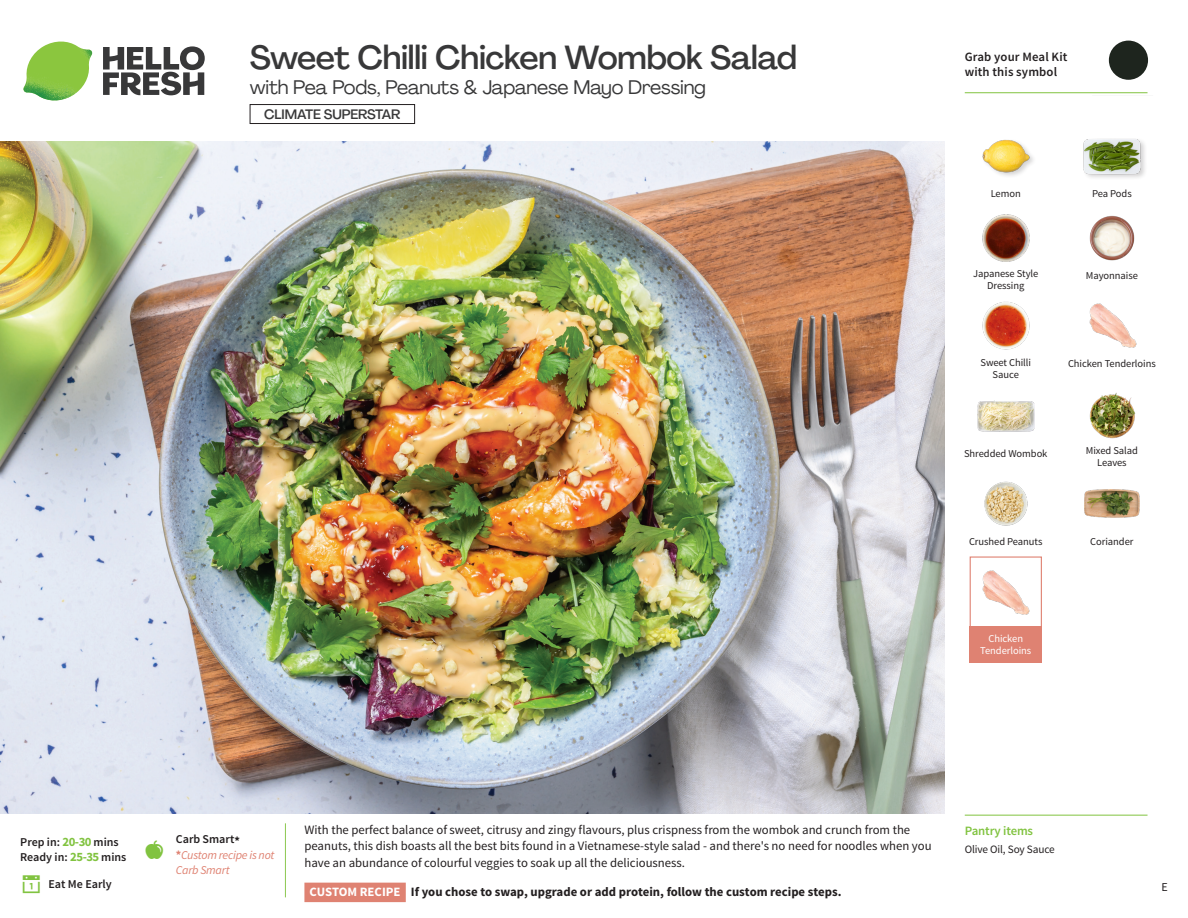
<style>
.page{position:relative;width:1188px;height:918px;background:#fff}
.page>*{position:absolute;margin:0;border:0;box-sizing:border-box;transform-origin:0 0}
._15_Titel_UK{font:500 33px "Agrandir";letter-spacing:-.01em;color:#383839}
._15_Titel_UK-2{font:19.5px "Agrandir";letter-spacing:-.01em;color:#383839}
.t1{font:500 13.5px "Agrandir";letter-spacing:-.01em;color:#383839}
.Step_6_Text_AU{font:12.75px/16.5px "Source Sans Pro";color:#231f20}
.Step_6_Text_AU-2{font:700 12.75px "Source Sans Pro";color:#231f20}
.t2{font:600 12.75px/15px "Source Sans Pro";letter-spacing:.01em;color:#231f20}
._04_Headers_Front{font:600 12.75px "Source Sans Pro";letter-spacing:-.01em;color:#81c340}
._04_Intro{font:600 12px "Source Sans Pro";color:#231f20}
._04_Intro-2{font:italic 12px/14.4px "Source Sans Pro";letter-spacing:-.02em;color:#df8272}
.t3{font:12px "Source Sans Pro";color:#231f20}
._05_Pantry{font:11.25px "Source Sans Pro";letter-spacing:-.01em;color:#231f20}
._18_FRONT_ingredients{font:10.5px/12px "Source Sans Pro";letter-spacing:-.005em;color:#231f20;text-align:center}
._18_FRONT_ingredients-2{font:10.5px/12px "Source Sans Pro";letter-spacing:-.005em;color:#fff;text-align:center}
.s1{font-weight:700;font-size:12.75px;color:#81c340}
.s2{font-weight:700}
.s3{font-weight:700;font-style:normal}
.s4{color:#fff}
</style>
<div class="page">
<svg style="left:103px;top:46px;width:102px;height:49px"></svg>
<img style="left:23px;top:42px;width:69px;height:59px">
<svg style="left:285px;top:823px;width:121px;height:79px"></svg>
<img style="left:0;top:142px;width:945px;height:672px">
<img style="left:1089px;top:303px;width:48px;height:45px">
<img style="left:1089px;top:392px;width:47px;height:47px">
<img style="left:977px;top:400px;width:57px;height:32px">
<img style="left:984px;top:481px;width:44px;height:45px">
<img style="left:982px;top:301px;width:48px;height:49px">
<img style="left:982px;top:214px;width:48px;height:48px">
<img style="left:1089px;top:215px;width:46px;height:46px">
<img style="left:982px;top:139px;width:51px;height:37px">
<div style="left:1082px;top:138px;width:66px;height:43px;background:#231f20;opacity:.2"></div>
<img style="left:1083px;top:138px;width:58px;height:43px">
<img style="left:1084px;top:489px;width:56px;height:29px">
<div style="left:970px;top:556px;width:72px;height:73px;border:1px solid #df8272"></div>
<div style="left:970px;top:626px;width:72px;height:37px;background:#df8272"></div>
<img style="left:982px;top:570px;width:48px;height:45px">
<svg style="left:1091px;top:40px;width:58px;height:54px"></svg>
<hr style="left:965px;top:815px;width:183px;height:1px;background:#81c340">
<hr style="left:965px;top:92px;width:183px;height:1px;background:#81c340">
<div style="left:250px;top:104px;width:165px;height:20px;border:1px solid #231f20"></div>
<p class="_15_Titel_UK" style="left:250px;top:37px;width:549px">Sweet Chilli Chicken Wombok Salad</p>
<p class="_15_Titel_UK-2" style="left:250px;top:75px;width:458px">with Pea Pods, Peanuts &amp; Japanese Mayo Dressing</p>
<p class="t1" style="left:264px;top:106px;width:138px">CLIMATE SUPERSTAR</p>
<p class="t2" style="left:965px;top:50px;width:104px">Grab your Meal Kit with this symbol</p>
<p class="_18_FRONT_ingredients" style="left:991px;top:188px;width:32px">Lemon</p>
<p class="_18_FRONT_ingredients" style="left:1092px;top:188px;width:41px">Pea Pods</p>
<p class="_18_FRONT_ingredients" style="left:973px;top:267px;width:67px">Japanese Style<br>Dressing</p>
<p class="_18_FRONT_ingredients" style="left:1086px;top:270px;width:54px">Mayonnaise</p>
<p class="_18_FRONT_ingredients" style="left:980px;top:356px;width:52px">Sweet Chilli</p>
<p class="_18_FRONT_ingredients" style="left:1068px;top:357px;width:89px">Chicken Tenderloins</p>
<p class="_18_FRONT_ingredients" style="left:993px;top:368px;width:28px">Sauce</p>
<p class="_18_FRONT_ingredients" style="left:964px;top:448px;width:85px">Shredded Wombok</p>
<p class="_18_FRONT_ingredients" style="left:1086px;top:445px;width:54px">Mixed Salad<br>Leaves</p>
<p class="_18_FRONT_ingredients" style="left:969px;top:535px;width:75px">Crushed Peanuts</p>
<p class="_18_FRONT_ingredients" style="left:1090px;top:535px;width:45px">Coriander</p>
<p class="_18_FRONT_ingredients-2" style="left:980px;top:633px;width:53px">Chicken<br>Tenderloins</p>
<p class="_04_Intro" style="left:20px;top:835px;width:100px">Prep in: <span class="s1">20-30</span> mins</p>
<p class="_04_Intro" style="left:20px;top:850px;width:108px">Ready in: <span class="s1">25-35</span> mins</p>
<p class="_04_Intro" style="left:48px;top:876px;width:65px">Eat Me Early</p>
<p class="_04_Intro" style="left:176px;top:832px;width:66px">Carb Smart<span class="s2">*</span></p>
<p class="_04_Intro-2" style="left:176px;top:848px;width:100px"><span class="s3">*</span>Custom recipe is not<br>Carb Smart</p>
<p class="Step_6_Text_AU" style="left:304px;top:822px;width:629px">With the perfect balance of sweet, citrusy and zingy flavours, plus crispness from the wombok and crunch from the peanuts, this dish boasts all the best bits found in a Vietnamese-style salad - and there's no need for noodles when you have an abundance of colourful veggies to soak up all the deliciousness.</p>
<p class="Step_6_Text_AU-2" style="left:310px;top:884px;width:533px"><span class="s4">CUSTOM RECIPE</span> If you chose to swap, upgrade or add protein, follow the custom recipe steps.</p>
<p class="_04_Headers_Front" style="left:965px;top:822px;width:70px">Pantry items</p>
<p class="_05_Pantry" style="left:965px;top:842px;width:92px">Olive Oil, Soy Sauce</p>
<p class="t3" style="left:1161px;top:879px;width:8px">E</p>
</div>
